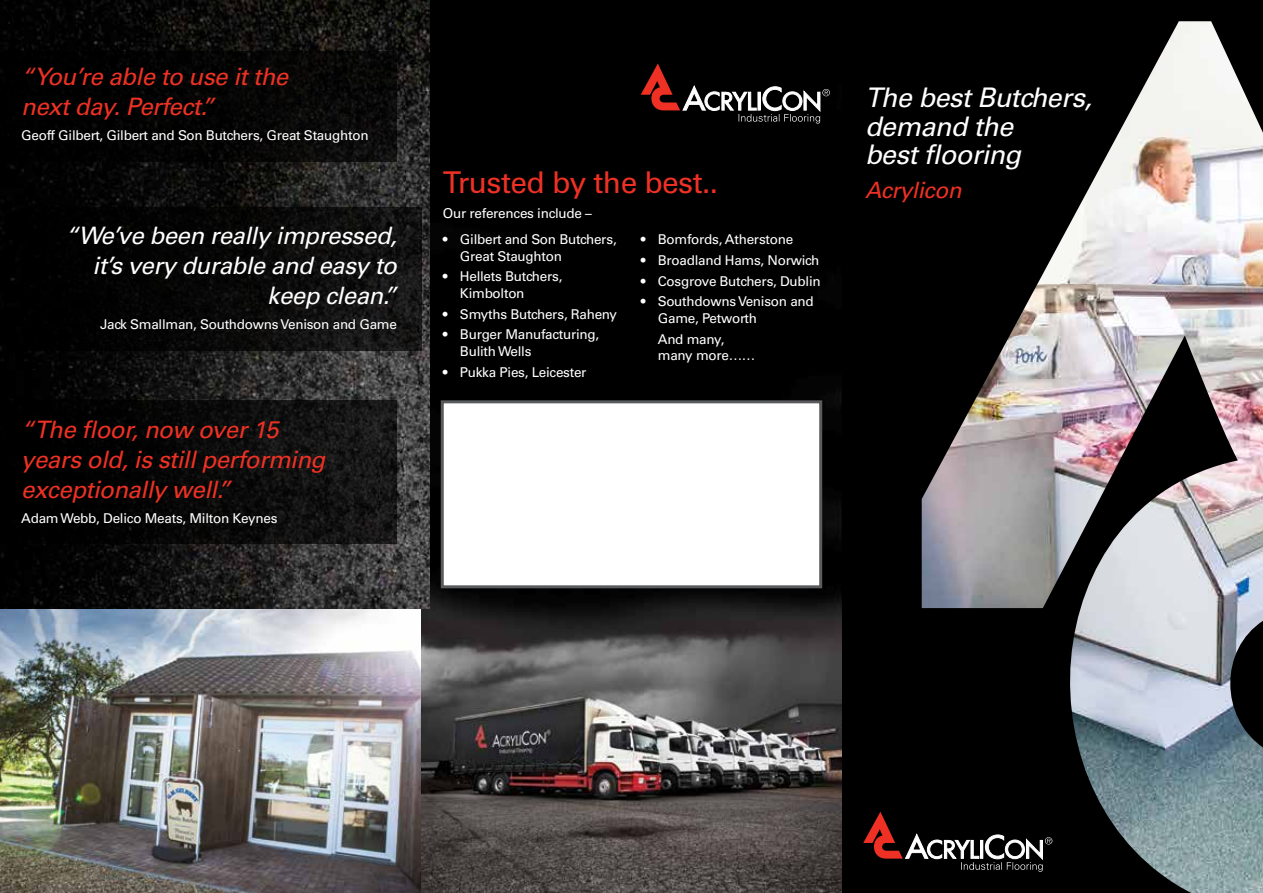
<style>
.page{position:relative;width:1263px;height:893px;background:#fff}
.page>*{position:absolute;margin:0;border:0;box-sizing:border-box;transform-origin:0 0}
.t1{font:500 30px "Univers CE";letter-spacing:-.02em;color:#ee3124}
.t2{font:italic 27px/28.5px "Univers CE";letter-spacing:-.02em;color:#fff}
.t3{font:italic 24px/30px "Univers CE";letter-spacing:-.02em;color:#ee3124}
.t4{font:italic 24px/30px "Univers CE";letter-spacing:-.02em;color:#fff;text-align:right}
.t5{font:italic 22.5px "Univers CE";letter-spacing:-.02em;color:#ee3124}
.t6{font:500 13.5px/16.5px "Univers CE";letter-spacing:-.02em;color:#fff}
</style>
<div class="page">
<div style="left:842px;top:0;width:421px;height:893px;background:#000"></div>
<img style="left:421px;top:0;width:421px;height:893px">
<div style="left:441px;top:400px;width:381px;height:188px;background:#fff;border:3px solid #5a5b5d"></div>
<img style="left:0;top:609px;width:421px;height:284px">
<img style="left:0;top:0;width:429px;height:608px">
<div style="left:0;top:51px;width:397px;height:111px;background:#000"></div>
<div style="left:21px;top:207px;width:401px;height:144px;background:linear-gradient(to right,#000,#161616)"></div>
<div style="left:0;top:400px;width:397px;height:144px;background:linear-gradient(to right,#000,#191818)"></div>
<svg style="left:863px;top:812px;width:59px;height:47px"></svg>
<svg style="left:641px;top:64px;width:189px;height:60px;background:#2e2221"></svg>
<img style="left:922px;top:21px;width:341px;height:872px">
<h3 class="t3" style="left:21px;top:63px;width:269px">“You’re able to use it the next day. Perfect.”</h3>
<p class="t6" style="left:21px;top:128px;width:349px">Geoff Gilbert, Gilbert and Son Butchers, Great Staughton</p>
<h3 class="t4" style="left:65px;top:221px;width:333px">“We’ve been really impressed, it’s very durable and easy to keep clean.”</h3>
<p class="t6" style="left:100px;top:316px;width:298px">Jack Smallman, Southdowns Venison and Game</p>
<h3 class="t3" style="left:21px;top:415px;width:305px">“The floor, now over 15 years old, is still performing exceptionally well.”</h3>
<p class="t6" style="left:21px;top:510px;width:258px">Adam Webb, Delico Meats, Milton Keynes</p>
<h1 class="t1" style="left:443px;top:165px;width:277px">Trusted by the best..</h1>
<p class="t6" style="left:443px;top:205px;width:151px">Our references include –</p>
<p class="t6" style="left:460px;top:232px;width:158px;text-indent:-17px">• Gilbert and Son Butchers,<br>Great Staughton</p>
<p class="t6" style="left:460px;top:269px;width:104px;text-indent:-17px">• Hellets Butchers,<br>Kimbolton</p>
<p class="t6" style="left:443px;top:306px;width:176px">• Smyths Butchers, Raheny</p>
<p class="t6" style="left:460px;top:327px;width:141px;text-indent:-17px">• Burger Manufacturing,<br>Bulith Wells</p>
<p class="t6" style="left:443px;top:364px;width:145px">• Pukka Pies, Leicester</p>
<p class="t6" style="left:641px;top:232px;width:154px">• Bomfords, Atherstone</p>
<p class="t6" style="left:641px;top:252px;width:180px">• Broadland Hams, Norwich</p>
<p class="t6" style="left:641px;top:273px;width:181px">• Cosgrove Butchers, Dublin</p>
<p class="t6" style="left:658px;top:294px;width:157px;text-indent:-17px">• Southdowns Venison and<br>Game, Petworth</p>
<p class="t6" style="left:658px;top:331px;width:99px">And many, many more……</p>
<h2 class="t2" style="left:865px;top:84px;width:229px">The best Butchers, demand the<br>best flooring</h2>
<h3 class="t5" style="left:865px;top:176px;width:98px">Acrylicon</h3>
</div>
